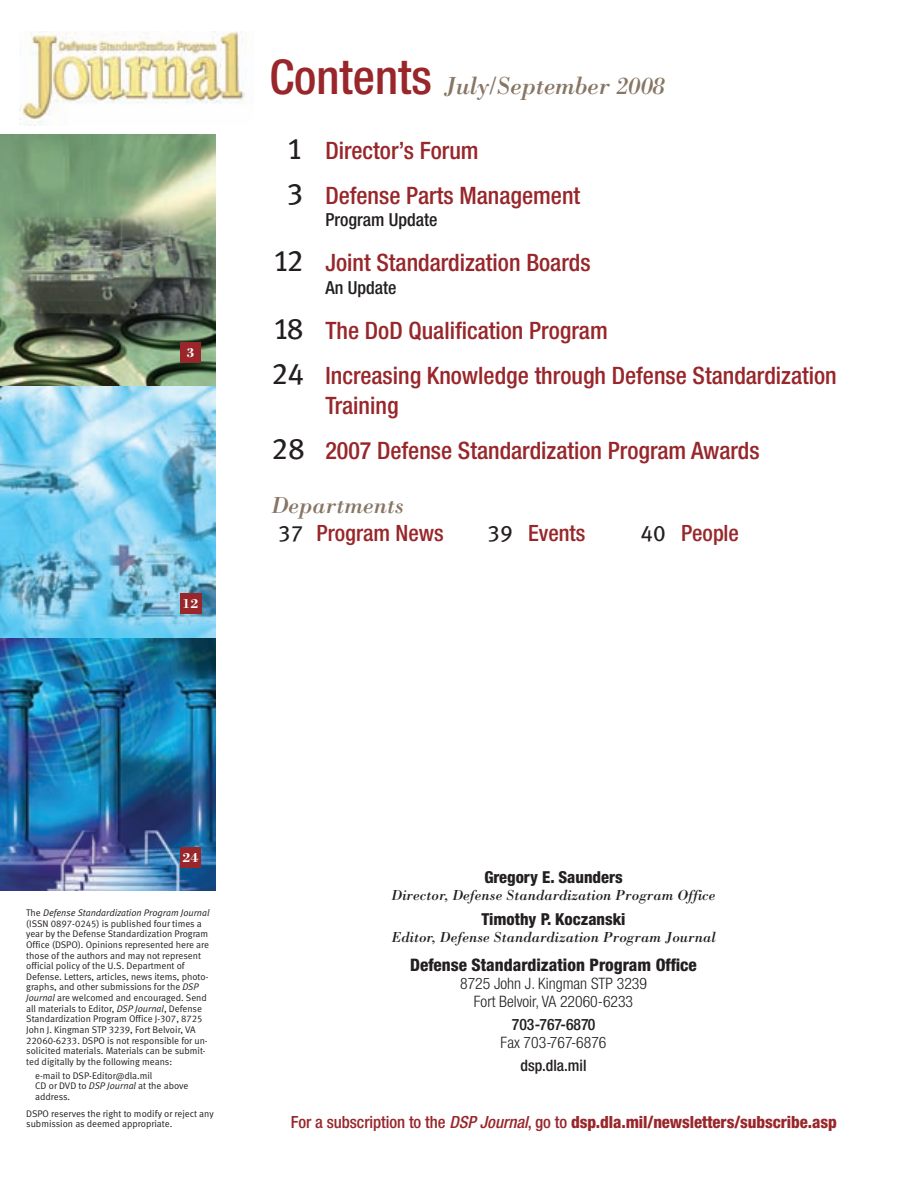
<style>
.page{position:relative;width:918px;height:1188px;background:#fff}
.page>*{position:absolute;margin:0;border:0;box-sizing:border-box;transform-origin:0 0}
.t1{font:italic 25.5px "Bodoni";letter-spacing:-.005em;color:#877665}
.t2{font:500 condensed 24px/45px "Helvetica Neue";color:#98262a}
.t3{font:italic 24px "Bodoni";color:#877665}
.t4{font:500 condensed 22.5px "Helvetica Neue";color:#98262a}
.t5{font:500 condensed 18px "Helvetica Neue";color:#231f20}
.t6{font:800 condensed 17.25px "Helvetica Neue";color:#231f20}
.t7{font:800 condensed 16.8px "Helvetica Neue";letter-spacing:-.005em;color:#98262a}
.t8{font:800 condensed 16.5px "Helvetica Neue";color:#231f20}
.t9{font:300 condensed 15.75px/18px "Helvetica Neue";color:#231f20;text-align:center}
.t10{font:500 condensed 15.75px "Helvetica Neue";color:#231f20}
.t11{font:italic 15px "Bodoni";color:#231f20}
.t12{font:700 13.5px "Bodoni";color:#fff}
.t13{font:9.6px/10.6px "Meta Normal LF";color:#231f20}
.s1{font-family:"Helvetica Neue";font-weight:500;font-style:normal;font-stretch:condensed;font-size:48px;color:#98262a}
.s2{font-family:"Meta Book LF";font-weight:400;font-stretch:normal;font-size:30px;color:#231f20}
.s3{font-family:"Meta Book LF";font-weight:400;font-stretch:normal;color:#231f20}
.s4{font-style:italic}
.s5{font-weight:500}
.s6{font-weight:500;font-style:italic}
</style>
<div class="page">
<img style="left:0;top:134px;width:216px;height:757px">
<div style="left:180px;top:593px;width:21px;height:21px;background:#98262a"></div>
<div style="left:180px;top:342px;width:21px;height:21px;background:#98262a"></div>
<div style="left:180px;top:847px;width:21px;height:21px;background:#98262a"></div>
<img style="left:19px;top:32px;width:228px;height:94px">
<h3 class="t12" style="left:187px;top:344px;width:10px">3</h3>
<h3 class="t12" style="left:182px;top:596px;width:18px">12</h3>
<h1 class="t1" style="left:269px;top:71px;width:397px"><span class="s1">Contents</span> July/September 2008</h1>
<h2 class="t2" style="left:287px;top:130px;width:295px"><span class="s2">1</span> Director’s Forum<br><span class="s2">3</span> Defense Parts Management</h2>
<h3 class="t5" style="left:326px;top:213px;width:113px">Program Update</h3>
<h2 class="t2" style="left:273px;top:242px;width:319px"><span class="s2">12</span> Joint Standardization Boards</h2>
<h3 class="t5" style="left:326px;top:281px;width:72px">An Update</h3>
<h2 class="t2" style="left:272px;top:310px;width:567px"><span class="s2">18</span> The DoD Qualification Program<br><span class="s2">24</span> Increasing Knowledge through Defense Standardization</h2>
<h2 class="t2" style="left:272px;top:385px;width:490px;text-indent:54px">Training<br><span class="s2">28</span> 2007 Defense Standardization Program Awards</h2>
<h2 class="t3" style="left:272px;top:490px;width:134px">Departments</h2>
<h3 class="t4" style="left:278px;top:525px;width:167px"><span class="s3">37</span> Program News</h3>
<h3 class="t4" style="left:488px;top:525px;width:99px"><span class="s3">39</span> Events</h3>
<h3 class="t4" style="left:641px;top:525px;width:100px"><span class="s3">40</span> People</h3>
<h3 class="t12" style="left:182px;top:849px;width:18px">24</h3>
<h3 class="t8" style="left:484px;top:872px;width:140px">Gregory E. Saunders</h3>
<h3 class="t11" style="left:392px;top:886px;width:326px">Director, Defense Standardization Program Office</h3>
<h3 class="t8" style="left:482px;top:914px;width:146px">Timothy P. Koczanski</h3>
<h3 class="t11" style="left:392px;top:928px;width:326px">Editor, Defense Standardization Program Journal</h3>
<h3 class="t6" style="left:410px;top:959px;width:288px">Defense Standardization Program Office</h3>
<h3 class="t9" style="left:460px;top:976px;width:188px">8725 John J. Kingman STP 3239<br>Fort Belvoir, VA 22060-6233</h3>
<h3 class="t10" style="left:512px;top:1019px;width:85px">703-767-6870</h3>
<h3 class="t9" style="left:501px;top:1035px;width:107px">Fax 703-767-6876</h3>
<h3 class="t10" style="left:521px;top:1060px;width:68px">dsp.dla.mil</h3>
<p class="t13" style="left:26px;top:908px;width:185px">The <span class="s4">Defense Standardization Program Journal </span>(ISSN 0897-0245) is published four times a year by the Defense Standardization Program Office (DSPO). Opinions represented here are those of the authors and may not represent official policy of the U.S. Department of Defense. Letters, articles, news items, photo&shy;graphs, and other submissions for the <span class="s4">DSP Journal</span> are welcomed and encouraged. Send all materials to Editor, <span class="s4">DSP Journal</span>, Defense Standardization Program Office J-307, 8725<br>John J. Kingman STP 3239, Fort Belvoir, VA 22060-6233. DSPO is not responsible for un&shy;solicited materials. Materials can be submit&shy;ted digitally by the following means:</p>
<p class="t13" style="left:35px;top:1071px;width:155px">e-mail to DSP-Editor@dla.mil<br>CD or DVD to <span class="s4">DSP Journal</span> at the above address.</p>
<p class="t13" style="left:26px;top:1109px;width:189px">DSPO reserves the right to modify or reject any submission as deemed appropriate.</p>
<h3 class="t7" style="left:291px;top:1116px;width:548px"><span class="s5">For a subscription to the</span> <span class="s6">DSP Journal</span><span class="s5">, go to</span> dsp.dla.mil/newsletters/subscribe.asp</h3>
</div>
